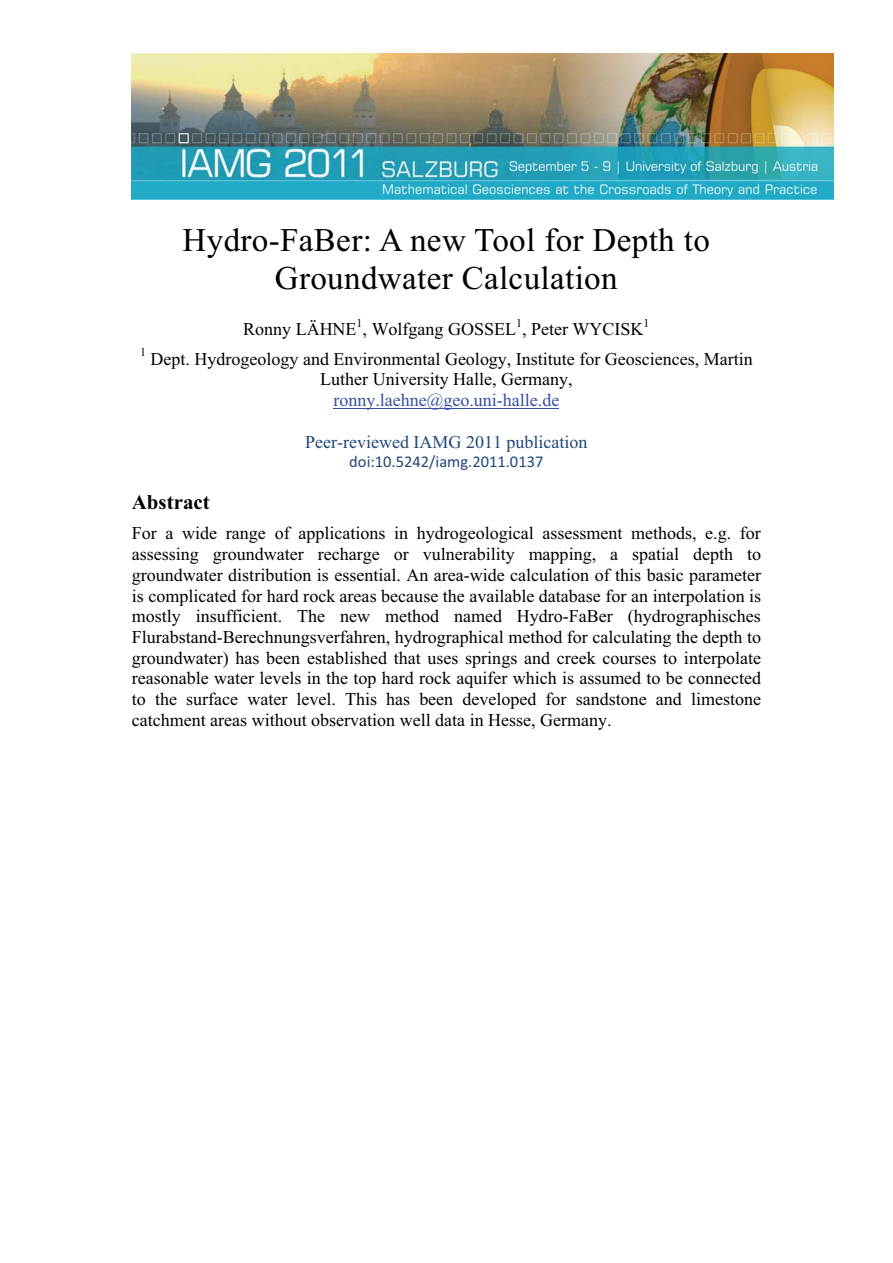
<style>
.page{position:relative;width:893px;height:1263px;background:#fff}
.page>*{position:absolute;margin:0;border:0;box-sizing:border-box;transform-origin:0 0}
.t1{font:33px/37.8px "Times New Roman";letter-spacing:.01em;color:#000;text-align:center}
.t2{font:700 21px "Times New Roman";color:#000}
.t3{font:18px/20.7px "Times New Roman";color:#000;text-align:center}
.t4{font:18px "Times New Roman";color:#1f4778}
.t5{font:18px "Times New Roman";color:#344ea2}
.t6{font:16.5px "Calibri";color:#1f4778}
.t7{font:12px "Times New Roman";color:#000}
</style>
<div class="page">
<img style="left:132px;top:53px;width:701px;height:146px">
<hr style="left:333px;top:408px;width:226px;height:1px;background:#344ea2">
<h1 class="t1" style="left:183px;top:224px;width:529px">Hydro-FaBer: A new Tool for Depth to<br>Groundwater Calculation</h1>
<p class="t3" style="left:243px;top:320px;width:402px">Ronny LÄHNE , Wolfgang GOSSEL , Peter WYCISK</p>
<p class="t7" style="left:357px;top:318px;width:7px">1</p>
<p class="t7" style="left:516px;top:318px;width:7px">1</p>
<p class="t7" style="left:643px;top:318px;width:7px">1</p>
<p class="t7" style="left:140px;top:348px;width:7px">1</p>
<p class="t3" style="left:151px;top:350px;width:604px">Dept. Hydrogeology and Environmental Geology, Institute for Geosciences, Martin<br>Luther University Halle, Germany,</p>
<p class="t5" style="left:333px;top:394px;width:228px">ronny.laehne@geo.uni-halle.de</p>
<p class="t4" style="left:305px;top:435px;width:284px">Peer-reviewed IAMG 2011 publication</p>
<p class="t6" style="left:349px;top:456px;width:196px">doi:10.5242/iamg.2011.0137</p>
<p class="t2" style="left:132px;top:496px;width:80px">Abstract</p>
<p class="t3" style="left:132px;top:525px;width:631px;text-align:justify">For a wide range of applications in hydrogeological assessment methods, e.g. for assessing groundwater recharge or vulnerability mapping, a spatial depth to groundwater distribution is essential. An area-wide calculation of this basic parameter is complicated for hard rock areas because the available database for an interpolation is mostly insufficient. The new method named Hydro-FaBer (hydrographisches Flurabstand-Berechnungsverfahren, hydrographical method for calculating the depth to groundwater) has been established that uses springs and creek courses to interpolate reasonable water levels in the top hard rock aquifer which is assumed to be connected to the surface water level. This has been developed for sandstone and limestone catchment areas without observation well data in Hesse, Germany.</p>
</div>
